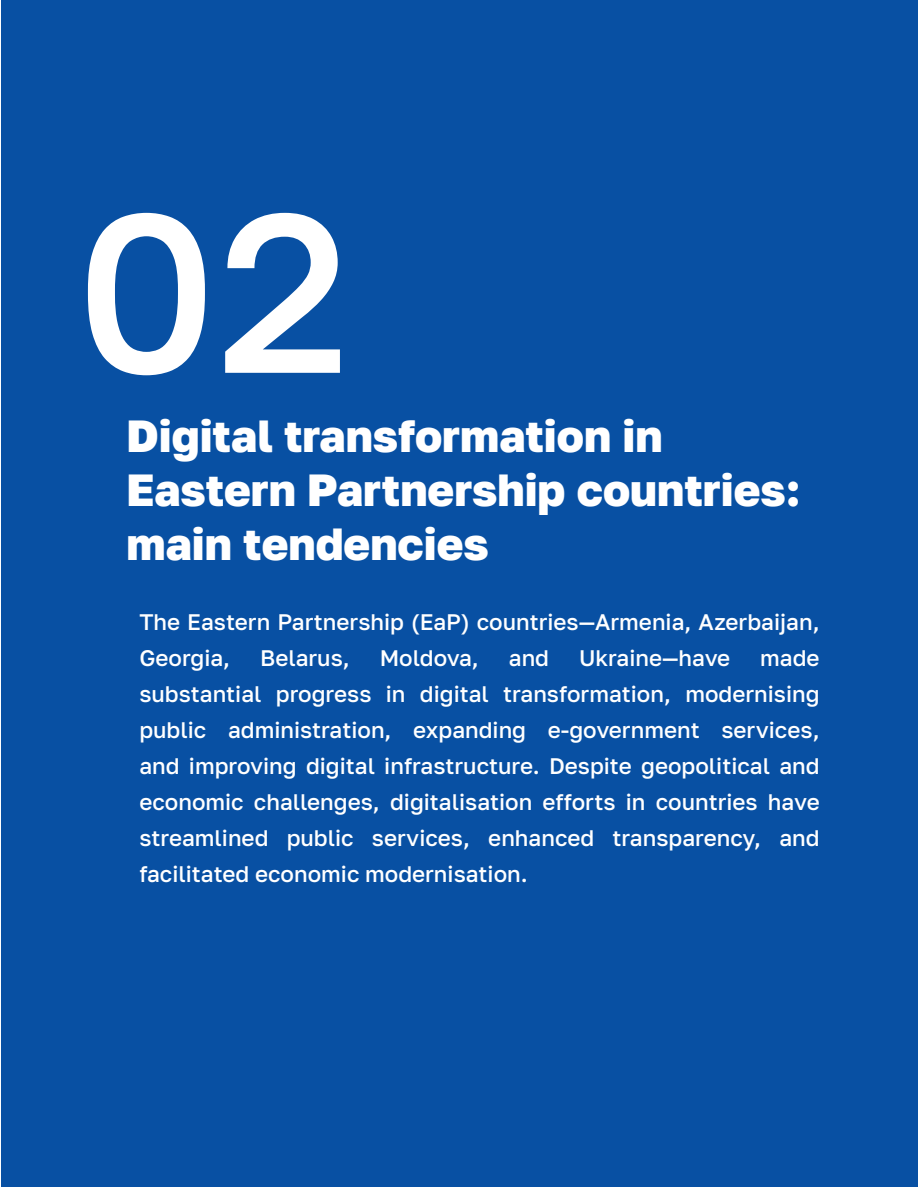
<style>
.page{position:relative;width:918px;height:1188px;background:#fff}
.page>*{position:absolute;margin:0;border:0;box-sizing:border-box;transform-origin:0 0}
.t1{font:500 225px "Golos Text";color:#fff}
.Chapter_title_V2{font:800 45px/54px "Golos Text";color:#fff}
.t2{font:500 22.5px/36px "Golos Text";color:#fff}
</style>
<div class="page">
<div style="left:2px;top:0;width:916px;height:1186px;background:#0850a3"></div>
<p class="t1" style="left:76px;top:157px;width:276px">02</p>
<p class="Chapter_title_V2" style="left:127px;top:409px;width:675px">Digital transformation in<br>Eastern Partnership countries: main tendencies</p>
<p class="t2" style="left:139px;top:604px;width:682px">The Eastern Partnership (EaP) countries—Armenia, Azerbaijan,<br>Georgia,</p>
<p class="t2" style="left:260px;top:640px;width:91px">Belarus,</p>
<p class="t2" style="left:380px;top:640px;width:101px">Moldova,</p>
<p class="t2" style="left:509px;top:640px;width:42px">and</p>
<p class="t2" style="left:579px;top:640px;width:153px">Ukraine—have</p>
<p class="t2" style="left:139px;top:640px;width:682px;text-align:justify;text-indent:621px">made substantial progress in digital transformation, modernising public administration, expanding e-government services, and improving digital infrastructure. Despite geopolitical and economic challenges, digitalisation efforts in countries have streamlined public services, enhanced transparency, and facilitated economic modernisation.</p>
</div>
